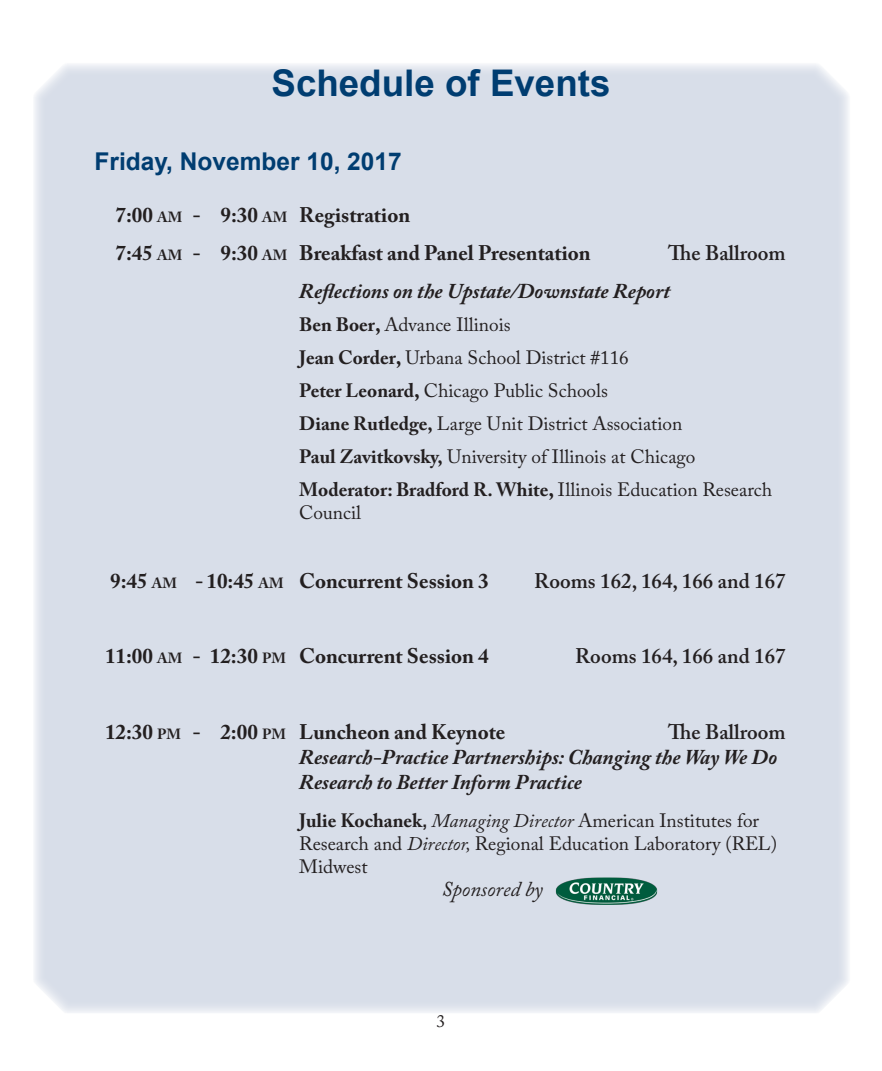
<style>
.page{position:relative;width:882px;height:1071px;background:#fff}
.page>*{position:absolute;margin:0;border:0;box-sizing:border-box;transform-origin:0 0}
.t1{font:700 36.75px "Arial";color:#003d71}
.t2{font:700 24.5px "Arial";color:#003d71}
.Tabs_for_Schedule_of{font:700 21px "Adobe Caslon Pro";color:#231f20}
.Tabs_for_Schedule_of-2{font:italic 700 21px/25.2px "Adobe Caslon Pro";color:#231f20}
.Tabs_for_Schedule_of-3{font:600 21px "Adobe Caslon Pro";color:#231f20}
.Events_-_larger{font:italic 21px "Adobe Caslon Pro";color:#231f20}
.Tabs_for_Schedule_of-4{font:19.25px/23.1px "Adobe Caslon Pro";color:#231f20}
.t3{font:17.5px "Adobe Caslon Pro";color:#231f20}
.s1{font-size:14.7px}
.s2{font-weight:700}
.s3{font-weight:700;font-size:21px}
.s4{font-weight:600;font-style:normal}
.s5{font-family:"Arial";font-weight:700;font-size:17.5px}
.s6{font-style:italic}
</style>
<div class="page">
<div style="left:34px;top:64px;width:815px;height:949px;background:#d8dee9"></div>
<img style="left:544px;top:864px;width:125px;height:54px">
<p class="t1" style="left:271px;top:59px;width:341px">Schedule of Events</p>
<p class="t2" style="left:94px;top:145px;width:309px">Friday, November 10, 2017</p>
<p class="Tabs_for_Schedule_of" style="left:116px;top:202px;width:296px">7:00 <span class="s1">AM</span> - 9:30 <span class="s1">AM</span> Registration</p>
<p class="Tabs_for_Schedule_of" style="left:116px;top:240px;width:477px">7:45 <span class="s1">AM</span> - 9:30 <span class="s1">AM</span> Breakfast and Panel Presentation</p>
<p class="Tabs_for_Schedule_of-3" style="left:668px;top:240px;width:119px">The Ballroom</p>
<p class="Tabs_for_Schedule_of-2" style="left:299px;top:278px;width:373px">Reflections on the Upstate/Downstate Report</p>
<p class="Tabs_for_Schedule_of-4" style="left:299px;top:312px;width:213px"><span class="s2">Ben Boer</span><span class="s3">,</span> Advance Illinois</p>
<p class="Tabs_for_Schedule_of-4" style="left:299px;top:345px;width:331px"><span class="s2">Jean Corder</span><span class="s3">,</span> Urbana School District #116</p>
<p class="Tabs_for_Schedule_of-4" style="left:299px;top:379px;width:310px"><span class="s2">Peter Leonard</span><span class="s3">,</span> Chicago Public Schools</p>
<p class="Tabs_for_Schedule_of-4" style="left:299px;top:412px;width:385px"><span class="s2">Diane Rutledge,</span> Large Unit District Association</p>
<p class="Tabs_for_Schedule_of-4" style="left:299px;top:445px;width:398px"><span class="s2">Paul Zavitkovsky,</span> University of Illinois at Chicago</p>
<p class="Tabs_for_Schedule_of-4" style="left:299px;top:478px;width:474px"><span class="s2">Moderator: Bradford R. White</span><span class="s3">,</span> Illinois Education Research<br>Council</p>
<p class="Tabs_for_Schedule_of" style="left:110px;top:568px;width:380px">9:45 <span class="s1">AM</span> - 10:45 <span class="s1">AM</span> Concurrent Session 3</p>
<p class="Tabs_for_Schedule_of-3" style="left:534px;top:568px;width:253px">Rooms 162, 164, 166 and 167</p>
<p class="Tabs_for_Schedule_of" style="left:105px;top:644px;width:385px">11:00 <span class="s1">AM</span> - 12:30 <span class="s1">PM</span> Concurrent Session 4</p>
<p class="Tabs_for_Schedule_of-3" style="left:575px;top:644px;width:212px">Rooms 164, 166 and 167</p>
<p class="Tabs_for_Schedule_of-2" style="left:299px;top:719px;width:488px;text-indent:369px"><span class="s4">The Ballroom<br></span>Research-Practice Partnerships: Changing the Way We Do<br>Research to Better Inform Practice</p>
<p class="Tabs_for_Schedule_of-4" style="left:299px;top:809px;width:479px"><span class="s2">Julie Kochanek</span><span class="s5">,</span> <span class="s6">Managing Director</span> American Institutes for<br>Research and <span class="s6">Director,</span> Regional Education Laboratory (REL)<br>Midwest</p>
<p class="Events_-_larger" style="left:442px;top:876px;width:103px">Sponsored by</p>
<p class="Tabs_for_Schedule_of" style="left:105px;top:720px;width:402px">12:30 <span class="s1">PM</span> - 2:00 <span class="s1">PM</span> Luncheon and Keynote</p>
<p class="t3" style="left:437px;top:1011px;width:10px">3</p>
</div>
